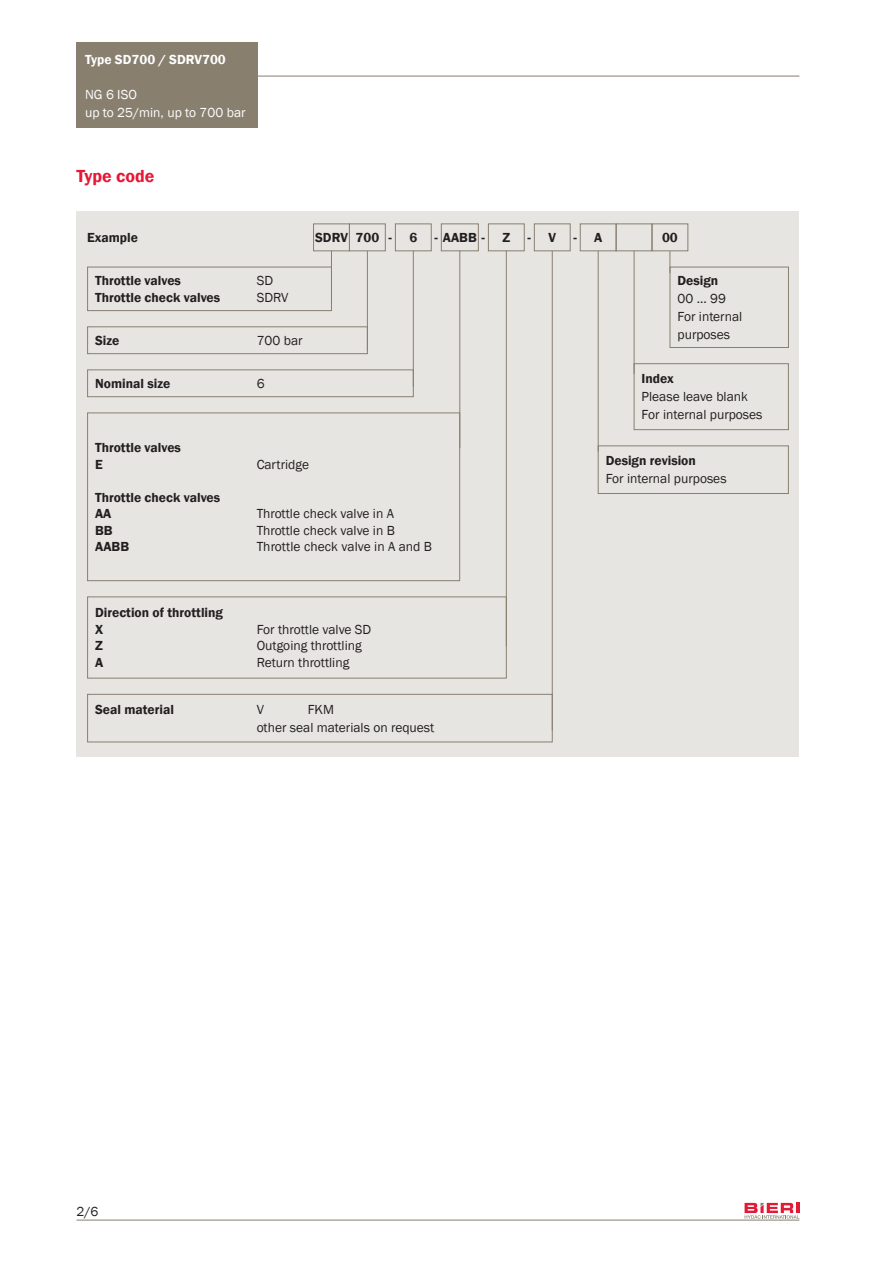
<style>
.page{position:relative;width:893px;height:1263px;background:#fff}
.page>*{position:absolute;margin:0;border:0;box-sizing:border-box;transform-origin:0 0}
._04_Titel_rot{font:600 18px "Franklin Gothic";color:#e51836}
._14_Typenschlüssel_Fett{font:13.5px "Franklin Gothic";color:#231f20}
._14_Typenschlüssel_Fett-2{font:600 13.5px "Franklin Gothic";color:#231f20}
._07_Grundtext{font:13.5px "Franklin Gothic";color:#231f20}
._15_Typenschlüssel_Grundtext{font:13.5px "Franklin Gothic";color:#231f20}
.t1{font:13.5px/18px "Franklin Gothic";color:#fff}
.t2{font:600 13.5px "Franklin Gothic";color:#fff}
._07_Grundtext-2{font:600 13.5px "Franklin Gothic";color:#231f20}
.Bestellbeispiel_Bold_Zentriert{font:600 13.5px "Franklin Gothic";color:#231f20}
._15_Typenschlüssel_Grundtext-2{font:600 13.5px "Franklin Gothic";color:#231f20}
</style>
<div class="page">
<div style="left:77px;top:43px;width:181px;height:33px;background:#887f6f"></div>
<div style="left:77px;top:76px;width:181px;height:52px;background:#887f6f"></div>
<hr style="left:258px;top:76px;width:541px;height:1px;background:#887f6f">
<svg style="left:745px;top:1203px;width:54px;height:16px"></svg>
<hr style="left:77px;top:1220px;width:722px;height:1px;background:#887f6f">
<div style="left:77px;top:212px;width:722px;height:545px;background:#e7e5e2"></div>
<hr style="left:552px;top:251px;width:1px;height:479px;background:#887f6f">
<hr style="left:459px;top:250px;width:1px;height:198px;background:#887f6f">
<hr style="left:413px;top:251px;width:1px;height:136px;background:#887f6f">
<hr style="left:367px;top:251px;width:1px;height:100px;background:#887f6f">
<hr style="left:331px;top:251px;width:1px;height:55px;background:#887f6f">
<svg style="left:669px;top:251px;width:1px;height:22px"></svg>
<hr style="left:634px;top:251px;width:1px;height:123px;background:#887f6f">
<hr style="left:598px;top:251px;width:1px;height:201px;background:#887f6f">
<hr style="left:506px;top:250px;width:1px;height:396px;background:#887f6f">
<div style="left:313px;top:223px;width:37px;height:28px;border:1px solid #887f6f"></div>
<div style="left:349px;top:223px;width:37px;height:28px;border:1px solid #887f6f"></div>
<div style="left:395px;top:223px;width:37px;height:28px;border:1px solid #887f6f"></div>
<div style="left:441px;top:223px;width:38px;height:28px;border:1px solid #887f6f"></div>
<div style="left:488px;top:223px;width:37px;height:28px;border:1px solid #887f6f"></div>
<div style="left:534px;top:223px;width:37px;height:28px;border:1px solid #887f6f"></div>
<div style="left:580px;top:223px;width:36px;height:28px;border:1px solid #887f6f"></div>
<div style="left:616px;top:223px;width:36px;height:28px;border:1px solid #887f6f"></div>
<div style="left:652px;top:223px;width:36px;height:28px;border:1px solid #887f6f"></div>
<div style="left:598px;top:445px;width:191px;height:49px;border:1px solid #887f6f"></div>
<div style="left:634px;top:363px;width:155px;height:67px;border:1px solid #887f6f"></div>
<div style="left:670px;top:267px;width:119px;height:81px;border:1px solid #887f6f"></div>
<div style="left:87px;top:694px;width:466px;height:48px;border:1px solid #887f6f"></div>
<div style="left:87px;top:412px;width:373px;height:169px;border:1px solid #887f6f"></div>
<div style="left:87px;top:369px;width:327px;height:28px;border:1px solid #887f6f"></div>
<div style="left:87px;top:326px;width:281px;height:28px;border:1px solid #887f6f"></div>
<div style="left:87px;top:267px;width:245px;height:44px;border:1px solid #887f6f"></div>
<div style="left:87px;top:596px;width:420px;height:82px;border:1px solid #887f6f"></div>
<p class="t2" style="left:85px;top:51px;width:142px">Type SD700 / SDRV700</p>
<p class="t1" style="left:85px;top:85px;width:162px">NG 6 ISO<br>up to 25/min, up to 700 bar</p>
<p class="_04_Titel_rot" style="left:76px;top:165px;width:80px">Type code</p>
<p class="_14_Typenschlüssel_Fett-2" style="left:87px;top:229px;width:52px">Example</p>
<p class="Bestellbeispiel_Bold_Zentriert" style="left:315px;top:229px;width:34px">SDRV</p>
<p class="Bestellbeispiel_Bold_Zentriert" style="left:355px;top:229px;width:25px">700</p>
<p class="_14_Typenschlüssel_Fett-2" style="left:389px;top:229px;width:5px">-</p>
<p class="Bestellbeispiel_Bold_Zentriert" style="left:409px;top:229px;width:9px">6</p>
<p class="_14_Typenschlüssel_Fett-2" style="left:435px;top:229px;width:52px">- AABB -</p>
<p class="Bestellbeispiel_Bold_Zentriert" style="left:502px;top:229px;width:9px">Z</p>
<p class="_14_Typenschlüssel_Fett-2" style="left:528px;top:229px;width:5px">-</p>
<p class="Bestellbeispiel_Bold_Zentriert" style="left:548px;top:229px;width:9px">V</p>
<p class="_14_Typenschlüssel_Fett-2" style="left:573px;top:229px;width:5px">-</p>
<p class="Bestellbeispiel_Bold_Zentriert" style="left:594px;top:229px;width:10px">A</p>
<p class="Bestellbeispiel_Bold_Zentriert" style="left:662px;top:229px;width:17px">00</p>
<p class="_14_Typenschlüssel_Fett-2" style="left:95px;top:272px;width:87px">Throttle valves</p>
<p class="_14_Typenschlüssel_Fett" style="left:257px;top:272px;width:18px">SD</p>
<p class="_14_Typenschlüssel_Fett-2" style="left:95px;top:289px;width:127px">Throttle check valves</p>
<p class="_14_Typenschlüssel_Fett" style="left:257px;top:289px;width:33px">SDRV</p>
<p class="_14_Typenschlüssel_Fett-2" style="left:95px;top:332px;width:26px">Size</p>
<p class="_14_Typenschlüssel_Fett" style="left:257px;top:332px;width:47px">700 bar</p>
<p class="_14_Typenschlüssel_Fett-2" style="left:95px;top:375px;width:77px">Nominal size</p>
<p class="_14_Typenschlüssel_Fett" style="left:257px;top:375px;width:9px">6</p>
<p class="_14_Typenschlüssel_Fett-2" style="left:677px;top:272px;width:42px">Design</p>
<p class="_14_Typenschlüssel_Fett" style="left:677px;top:290px;width:50px">00 ... 99</p>
<p class="_07_Grundtext" style="left:677px;top:308px;width:66px">For internal</p>
<p class="_07_Grundtext" style="left:677px;top:326px;width:54px">purposes</p>
<p class="_14_Typenschlüssel_Fett-2" style="left:642px;top:371px;width:34px">Index</p>
<p class="_07_Grundtext" style="left:642px;top:388px;width:108px">Please leave blank</p>
<p class="_07_Grundtext" style="left:642px;top:406px;width:122px">For internal purposes</p>
<p class="_14_Typenschlüssel_Fett-2" style="left:95px;top:439px;width:87px">Throttle valves</p>
<p class="_14_Typenschlüssel_Fett-2" style="left:95px;top:456px;width:9px">E</p>
<p class="_14_Typenschlüssel_Fett" style="left:257px;top:456px;width:54px">Cartridge</p>
<p class="_14_Typenschlüssel_Fett-2" style="left:95px;top:489px;width:127px">Throttle check valves</p>
<p class="_14_Typenschlüssel_Fett-2" style="left:95px;top:505px;width:18px">AA</p>
<p class="_14_Typenschlüssel_Fett" style="left:257px;top:505px;width:139px">Throttle check valve in A</p>
<p class="_14_Typenschlüssel_Fett-2" style="left:95px;top:522px;width:19px">BB</p>
<p class="_14_Typenschlüssel_Fett" style="left:257px;top:522px;width:140px">Throttle check valve in B</p>
<p class="_14_Typenschlüssel_Fett-2" style="left:95px;top:538px;width:36px">AABB</p>
<p class="_14_Typenschlüssel_Fett" style="left:257px;top:538px;width:177px">Throttle check valve in A and B</p>
<p class="_14_Typenschlüssel_Fett-2" style="left:95px;top:605px;width:129px">Direction of throttling</p>
<p class="_14_Typenschlüssel_Fett-2" style="left:95px;top:621px;width:10px">X</p>
<p class="_14_Typenschlüssel_Fett" style="left:257px;top:621px;width:116px">For throttle valve SD</p>
<p class="_14_Typenschlüssel_Fett-2" style="left:95px;top:638px;width:9px">Z</p>
<p class="_14_Typenschlüssel_Fett" style="left:257px;top:638px;width:107px">Outgoing throttling</p>
<p class="_14_Typenschlüssel_Fett-2" style="left:95px;top:654px;width:10px">A</p>
<p class="_14_Typenschlüssel_Fett" style="left:257px;top:654px;width:94px">Return throttling</p>
<p class="_15_Typenschlüssel_Grundtext-2" style="left:95px;top:701px;width:80px">Seal material</p>
<p class="_15_Typenschlüssel_Grundtext" style="left:257px;top:701px;width:9px">V</p>
<p class="_15_Typenschlüssel_Grundtext" style="left:308px;top:701px;width:28px">FKM</p>
<p class="_15_Typenschlüssel_Grundtext" style="left:257px;top:719px;width:179px">other seal materials on request</p>
<p class="_07_Grundtext-2" style="left:606px;top:453px;width:92px">Design revision</p>
<p class="_07_Grundtext" style="left:606px;top:470px;width:122px">For internal purposes</p>
<p class="_15_Typenschlüssel_Grundtext" style="left:77px;top:1203px;width:23px">2/6</p>
</div>
